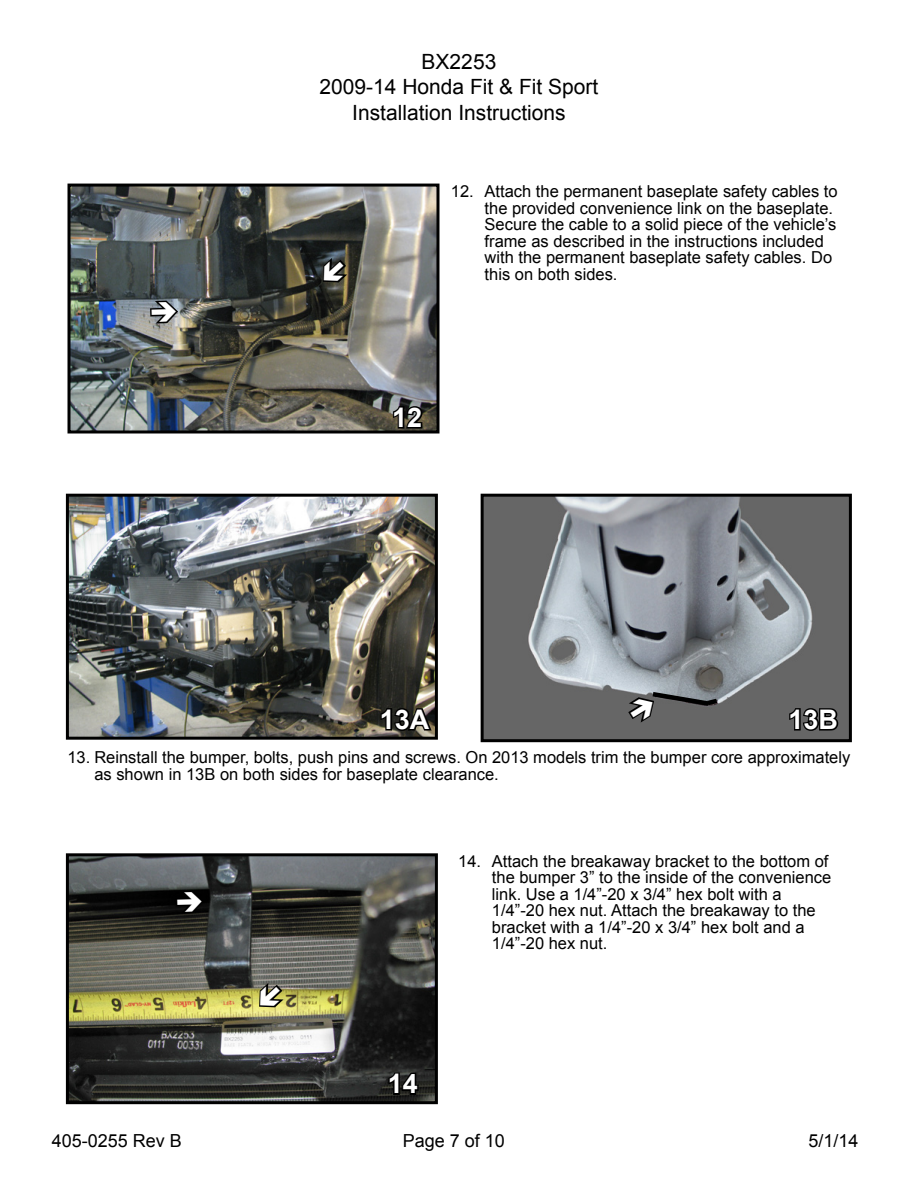
<style>
.page{position:relative;width:918px;height:1188px;background:#fff}
.page>*{position:absolute;margin:0;border:0;box-sizing:border-box;transform-origin:0 0}
.t1{font:700 27px "Arial";color:#fff}
.t2{font:21px/25.2px "Arial";color:#000;text-align:center}
.t3{font:18px "Arial";color:#000}
.t4{font:16.5px/16.5px "Arial";color:#000}
</style>
<div class="page">
<img style="left:485px;top:498px;width:363px;height:240px">
<div style="left:481px;top:494px;width:371px;height:248px;border:3px solid #000"></div>
<img style="left:70px;top:857px;width:364px;height:243px">
<svg style="left:387px;top:1070px;width:33px;height:26px"></svg>
<img style="left:70px;top:498px;width:364px;height:238px">
<svg style="left:379px;top:706px;width:55px;height:26px"></svg>
<svg style="left:788px;top:706px;width:53px;height:26px"></svg>
<img style="left:72px;top:188px;width:364px;height:242px">
<svg style="left:391px;top:404px;width:34px;height:26px"></svg>
<div style="left:68px;top:184px;width:372px;height:250px;border:3px solid #000"></div>
<div style="left:66px;top:494px;width:372px;height:246px;border:3px solid #000"></div>
<div style="left:66px;top:853px;width:372px;height:251px;border:3px solid #000"></div>
<svg style="left:257px;top:979px;width:30px;height:30px"></svg>
<svg style="left:174px;top:888px;width:32px;height:28px"></svg>
<svg style="left:625px;top:689px;width:97px;height:37px;background:#5f6062"></svg>
<svg style="left:321px;top:254px;width:30px;height:30px"></svg>
<svg style="left:149px;top:298px;width:31px;height:28px"></svg>
<p class="t2" style="left:320px;top:50px;width:280px">BX2253<br>2009-14 Honda Fit &amp; Fit Sport<br>Installation Instructions</p>
<p class="t4" style="left:485px;top:183px;width:355px;text-indent:-34px">12. Attach the permanent baseplate safety cables to the provided convenience link on the baseplate.<br>Secure the cable to a solid piece of the vehicle’s frame as described in the instructions included with the permanent baseplate safety cables. Do this on both sides.</p>
<h1 class="t1" style="left:392px;top:400px;width:32px">12</h1>
<h1 class="t1" style="left:380px;top:702px;width:51px">13A</h1>
<p class="t4" style="left:94px;top:749px;width:757px;text-indent:-27px">13. Reinstall the bumper, bolts, push pins and screws. On 2013 models trim the bumper core approximately as shown in 13B on both sides for baseplate clearance.</p>
<h1 class="t1" style="left:789px;top:702px;width:51px">13B</h1>
<p class="t4" style="left:492px;top:853px;width:341px;text-indent:-34px">14. Attach the breakaway bracket to the bottom of the bumper 3” to the inside of the convenience link. Use a 1/4”-20 x 3/4” hex bolt with a 1/4”-20 hex nut. Attach the breakaway to the bracket with a 1/4”-20 x 3/4” hex bolt and a 1/4”-20 hex nut.</p>
<h1 class="t1" style="left:388px;top:1066px;width:32px">14</h1>
<p class="t3" style="left:52px;top:1129px;width:132px">405-0255 Rev B</p>
<p class="t3" style="left:403px;top:1129px;width:104px">Page 7 of 10</p>
<p class="t3" style="left:808px;top:1129px;width:52px">5/1/14</p>
</div>
